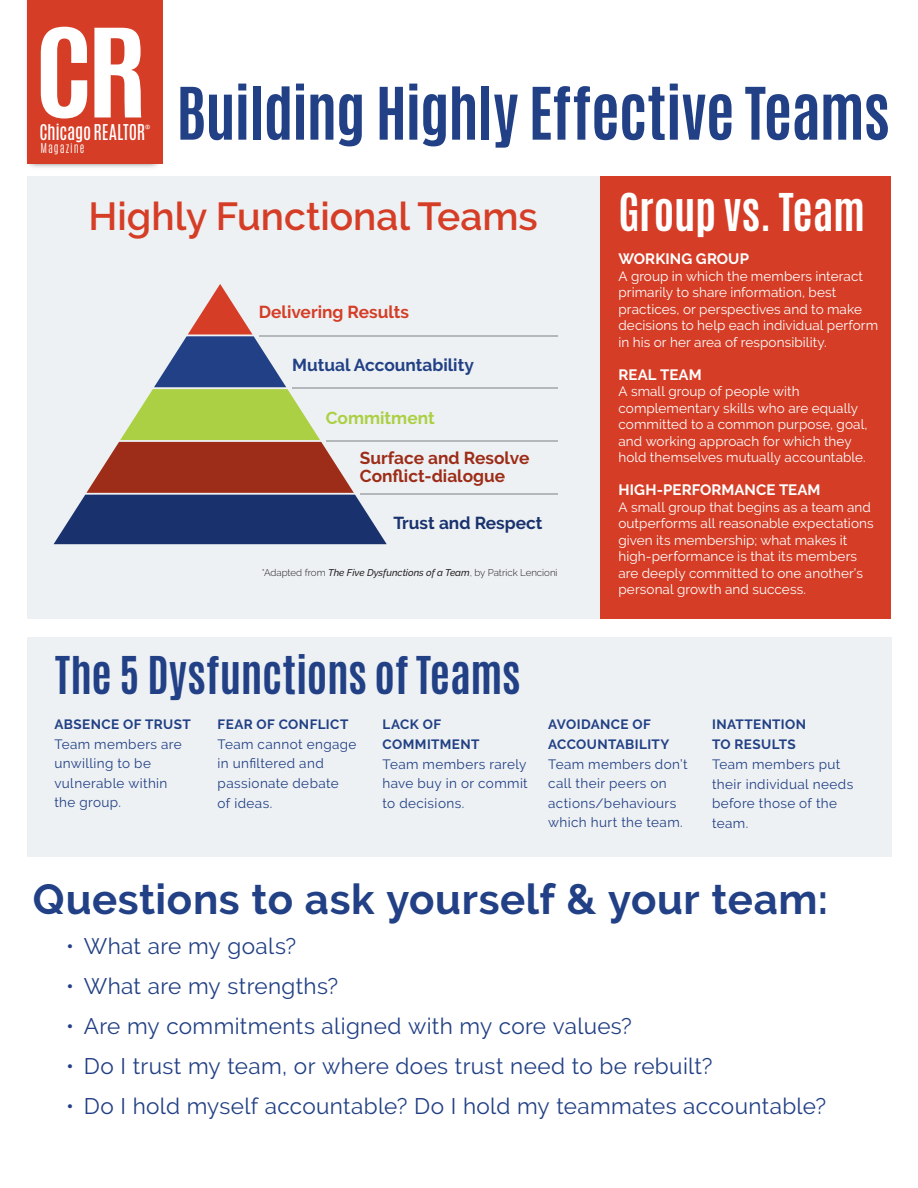
<style>
.page{position:relative;width:918px;height:1188px;background:#fff}
.page>*{position:absolute;margin:0;border:0;box-sizing:border-box;transform-origin:0 0}
.t1{font:700 104.4px "Antonio";color:#fff;scale:1.19 1}
.t2{font:700 61.5px "Antonio";letter-spacing:-.02em;color:#224085}
.t3{font:700 43.5px "Antonio";letter-spacing:-.005em;color:#224085}
.t4{font:700 43.5px "Antonio";letter-spacing:-.01em;color:#fff}
.t5{font:700 42px "Raleway";letter-spacing:.015em;color:#224085}
.t6{font:600 39px "Raleway";color:#d53d26}
.t7{font:22.5px "Raleway";letter-spacing:.015em;color:#224085}
.t8{font:18.15px "Antonio";letter-spacing:-.015em;color:#fff}
.t9{font:700 17.25px/18.3px "Raleway";color:#9d2c18}
.t10{font:700 17.25px "Raleway";color:#224085}
.t11{font:700 17.25px "Raleway";color:#d53d26}
.t12{font:700 17.25px "Raleway";color:#19326e}
.t13{font:700 17.25px "Raleway";color:#acd043}
.t14{font:700 15px "Raleway";letter-spacing:.005em;color:#fff}
.t15{font:13.5px/16.5px "Raleway";letter-spacing:.005em;color:#fff}
.t16{font:13.5px/19.5px "Raleway";letter-spacing:.03em;color:#224085}
.t17{font:700 13.5px/19.5px "Raleway";letter-spacing:.03em;color:#224085}
.t18{font:300 11.4px "Antonio";letter-spacing:.085em;color:#fff}
.t19{font:300 9.75px "Raleway";color:#231f20}
.t20{font:7.05px "Antonio";color:#fff}
.s1{font-weight:500;font-style:italic}
</style>
<div class="page">
<div style="left:27px;top:176px;width:577px;height:443px;background:#edf1f3"></div>
<div style="left:27px;top:637px;width:864px;height:219px;background:#edf1f3"></div>
<svg style="left:54px;top:284px;width:333px;height:260px"></svg>
<hr style="left:259px;top:336px;width:299px;height:1px;background:#b5b8bb">
<hr style="left:292px;top:387px;width:266px;height:2px;background:#b5b8bb">
<hr style="left:326px;top:440px;width:232px;height:1px;background:#b5b8bb">
<hr style="left:360px;top:493px;width:198px;height:2px;background:#b5b8bb">
<div style="left:600px;top:176px;width:290px;height:442px;background:#d53d26"></div>
<img style="left:26px;top:0;width:137px;height:168px">
<div style="left:27px;top:0;width:136px;height:163px;background:#d53d26"></div>
<h1 class="t1" style="left:34px;top:-6px;width:97px">CR</h1>
<h3 class="t8" style="left:39px;top:119px;width:107px">ChicagoREALTOR</h3>
<p class="t20" style="left:145px;top:122px;width:7px">®</p>
<p class="t18" style="left:41px;top:140px;width:45px">Magazine</p>
<h2 class="t2" style="left:176px;top:67px;width:715px">Building Highly Effective Teams</h2>
<h3 class="t6" style="left:88px;top:193px;width:451px">Highly Functional Teams</h3>
<p class="t11" style="left:259px;top:302px;width:152px">Delivering Results</p>
<p class="t10" style="left:292px;top:355px;width:183px">Mutual Accountability</p>
<p class="t13" style="left:326px;top:408px;width:110px">Commitment</p>
<p class="t9" style="left:360px;top:449px;width:171px">Surface and Resolve<br>Conflict-dialogue</p>
<p class="t12" style="left:394px;top:513px;width:151px">Trust and Respect</p>
<p class="t19" style="left:262px;top:567px;width:297px">*Adapted from <span class="s1">The Five Dysfunctions of a Team</span>, by Patrick Lencioni</p>
<h3 class="t4" style="left:618px;top:180px;width:248px">Group vs. Team</h3>
<p class="t14" style="left:618px;top:250px;width:132px">WORKING GROUP</p>
<p class="t15" style="left:618px;top:268px;width:261px">A group in which the members interact primarily to share information, best practices, or perspectives and to make decisions to help each individual perform in his or her area of responsibility.</p>
<p class="t14" style="left:618px;top:366px;width:85px">REAL TEAM</p>
<p class="t15" style="left:618px;top:383px;width:251px">A small group of people with complementary skills who are equally committed to a common purpose, goal, and working approach for which they hold themselves mutually accountable.</p>
<p class="t14" style="left:618px;top:481px;width:204px">HIGH-PERFORMANCE TEAM</p>
<p class="t15" style="left:618px;top:499px;width:257px">A small group that begins as a team and outperforms all reasonable expectations given its membership; what makes it high-performance is that its members are deeply committed to one another’s personal growth and success.</p>
<h3 class="t3" style="left:55px;top:643px;width:467px">The 5 Dysfunctions of Teams</h3>
<p class="t17" style="left:54px;top:715px;width:138px">ABSENCE OF TRUST</p>
<p class="t16" style="left:54px;top:734px;width:129px">Team members are unwilling to be vulnerable within the group.</p>
<p class="t17" style="left:383px;top:715px;width:98px">LACK OF<br>COMMITMENT</p>
<p class="t16" style="left:383px;top:754px;width:147px;text-align:justify">Team members rarely have buy in or commit to decisions.</p>
<p class="t17" style="left:218px;top:715px;width:132px">FEAR OF CONFLICT</p>
<p class="t16" style="left:218px;top:734px;width:140px">Team cannot engage in unfiltered and passionate debate<br>of ideas.</p>
<p class="t17" style="left:548px;top:715px;width:123px">AVOIDANCE OF<br>ACCOUNTABILITY</p>
<p class="t16" style="left:548px;top:754px;width:141px">Team members don’t call their peers on actions/behaviours which hurt the team.</p>
<p class="t17" style="left:712px;top:715px;width:96px;line-height:20px">INATTENTION<br>TO RESULTS</p>
<p class="t16" style="left:712px;top:755px;width:143px">Team members put their individual needs before those of the team.</p>
<h3 class="t5" style="left:33px;top:876px;width:797px">Questions to ask yourself &amp; your team:</h3>
<h3 class="t7" style="left:66px;top:933px;width:232px">• What are my goals?</h3>
<h3 class="t7" style="left:66px;top:973px;width:274px">• What are my strengths?</h3>
<h3 class="t7" style="left:66px;top:1013px;width:567px">• Are my commitments aligned with my core values?</h3>
<h3 class="t7" style="left:66px;top:1053px;width:648px">• Do I trust my team, or where does trust need to be rebuilt?</h3>
<h3 class="t7" style="left:66px;top:1093px;width:762px">• Do I hold myself accountable? Do I hold my teammates accountable?</h3>
</div>
